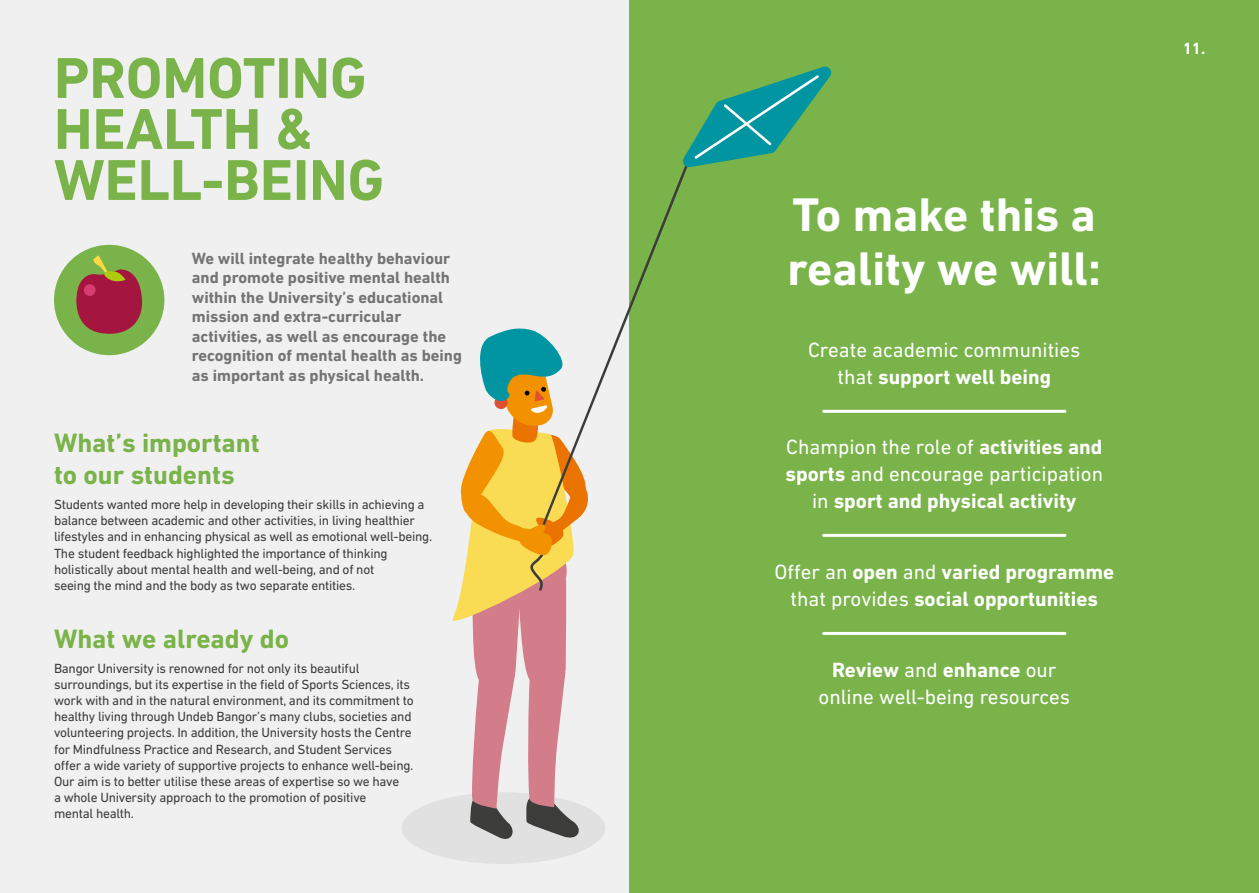
<style>
.page{position:relative;width:1259px;height:893px;background:#f0f0f0}
.page>*{position:absolute;margin:0;border:0;box-sizing:border-box;transform-origin:0 0}
.t1{font:700 58.5px/51px "DIN Next LT Pro";color:#79b349}
.t2{font:700 48px/54px "DIN Next LT Pro";color:#fff}
.t3{font:700 27px/32.4px "DIN Next LT Pro";color:#79b349}
.t4{font:21px/27px "DIN Next LT Pro";color:#fff;text-align:center}
.t5{font:700 21px/27px "DIN Next LT Pro";color:#fff;text-align:center}
.t6{font:700 16.5px/19.5px "DIN Next LT Pro";color:#757474}
.t7{font:700 16.5px "DIN Next LT Pro";color:#fff}
.t8{font:13.5px/16.2px "DIN Next LT Pro";letter-spacing:-.02em;color:#3c3c3b}
.s1{font-weight:700}
.s2{font-weight:400}
</style>
<div class="page">
<div style="left:629px;top:0;width:630px;height:893px;background:#79b349"></div>
<div style="left:54px;top:245px;width:110px;height:110px;background:#79b349;border-radius:50%"></div>
<hr style="left:823px;top:632px;width:242px;height:3px;background:#fff">
<hr style="left:823px;top:534px;width:242px;height:3px;background:#fff">
<hr style="left:823px;top:410px;width:242px;height:3px;background:#fff">
<div style="left:401px;top:792px;width:204px;height:72px;background:#e1e1e1;border-radius:50%"></div>
<svg style="left:596px;top:168px;width:91px;height:228px"></svg>
<svg style="left:452px;top:328px;width:144px;height:511px"></svg>
<svg style="left:683px;top:66px;width:149px;height:102px"></svg>
<svg style="left:73px;top:255px;width:70px;height:79px"></svg>
<div style="left:84px;top:284px;width:12px;height:12px;background:#d63d70;border-radius:50%"></div>
<h1 class="t1" style="left:54px;top:52px;width:332px">PROMOTING<br>HEALTH &amp;<br>WELL-BEING</h1>
<p class="t6" style="left:192px;top:248px;width:272px">We will integrate healthy behaviour and promote positive mental health within the University’s educational mission and extra-curricular activities, as well as encourage the recognition of mental health as being as important as physical health.</p>
<h3 class="t3" style="left:54px;top:426px;width:207px">What’s important to our students</h3>
<p class="t8" style="left:54px;top:496px;width:380px">Students wanted more help in developing their skills in achieving a balance between academic and other activities, in living healthier lifestyles and in enhancing physical as well as emotional well-being.<br>The student feedback highlighted the importance of thinking holistically about mental health and well-being, and of not<br>seeing the mind and the body as two separate entities.</p>
<h3 class="t3" style="left:54px;top:622px;width:236px">What we already do</h3>
<p class="t8" style="left:54px;top:660px;width:361px">Bangor University is renowned for not only its beautiful surroundings, but its expertise in the field of Sports Sciences, its work with and in the natural environment, and its commitment to healthy living through Undeb Bangor’s many clubs, societies and volunteering projects. In addition, the University hosts the Centre for Mindfulness Practice and Research, and Student Services offer a wide variety of supportive projects to enhance well-being.<br>Our aim is to better utilise these areas of expertise so we have<br>a whole University approach to the promotion of positive<br>mental health.</p>
<h2 class="t2" style="left:787px;top:187px;width:315px">To make this a reality we will:</h2>
<h3 class="t4" style="left:808px;top:336px;width:274px">Create academic communities that <span class="s1">support well being</span></h3>
<h3 class="t4" style="left:785px;top:433px;width:319px">Champion the role of <span class="s1">activities and sports</span> and encourage participation in <span class="s1">sport and physical activity</span></h3>
<h3 class="t5" style="left:774px;top:558px;width:341px"><span class="s2">Offer an</span> open <span class="s2">and</span> varied programme <span class="s2">that provides</span> social opportunities</h3>
<h3 class="t4" style="left:818px;top:656px;width:253px"><span class="s1">Review</span> and <span class="s1">enhance</span> our online well-being resources</h3>
<p class="t7" style="left:1182px;top:39px;width:24px">11.</p>
</div>
